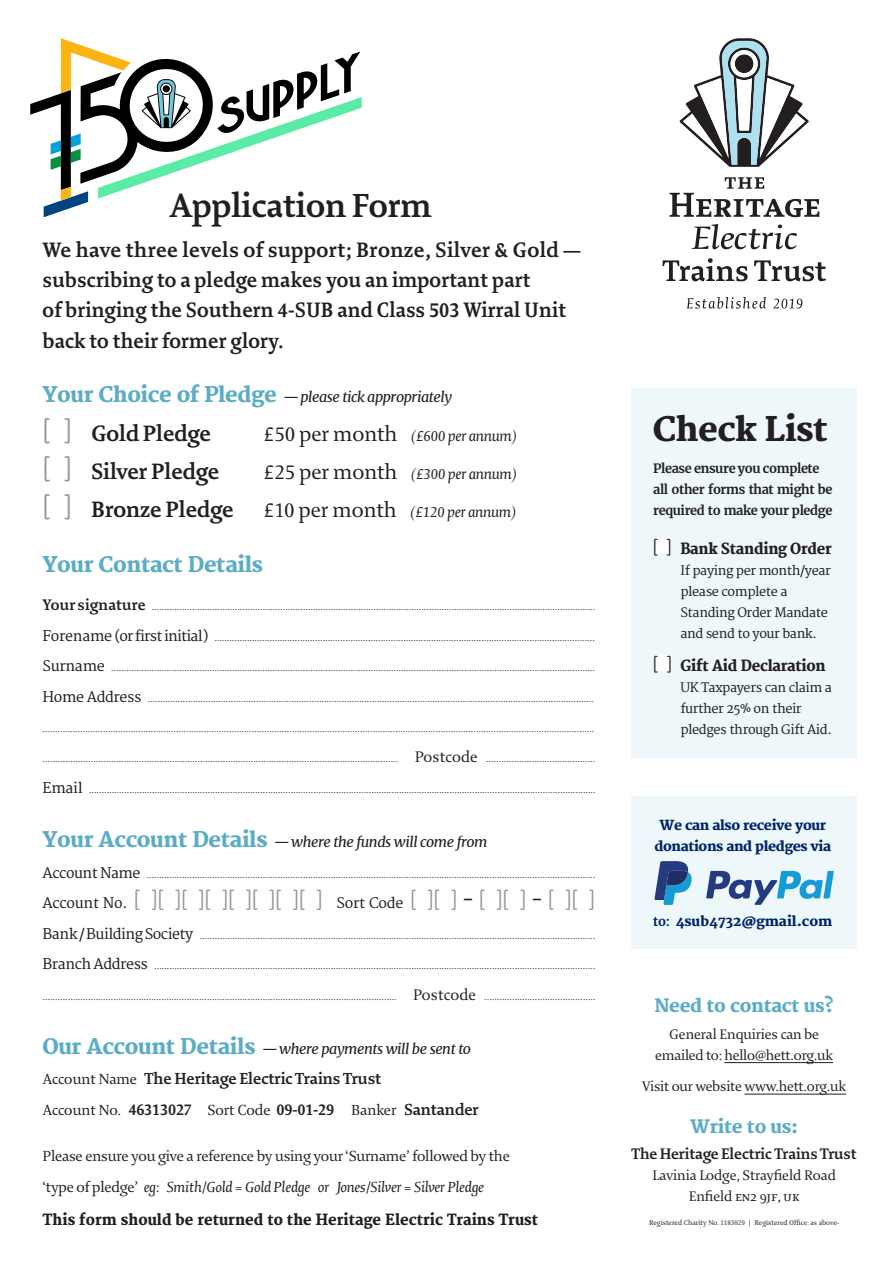
<style>
.page{position:relative;width:893px;height:1263px;background:#fff}
.page>*{position:absolute;margin:0;border:0;box-sizing:border-box;transform-origin:0 0}
.t1{font:700 36px "Enigma";letter-spacing:-.01em;color:#231f20}
.t2{font:800 33px "Merriweather";letter-spacing:-.02em;color:#231f20}
.t3{font:700 24px "Enigma";letter-spacing:-.01em;color:#231f20}
.t4{font:700 22.5px/30.5px "Enigma";color:#231f20}
.t5{font:21.75px "Merriweather";color:#939598;scale:.85 1}
.t6{font:800 21px "Merriweather";letter-spacing:-.02em;color:#5cacc6}
.t7{font:800 18px "Merriweather";letter-spacing:-.02em;color:#5cacc6}
.t8{font:700 17.25px "Enigma";letter-spacing:-.01em;color:#231f20}
.t9{font:italic 16.5px "Enigma";letter-spacing:-.01em;color:#231f20}
.t10{font:700 16.5px "Enigma";letter-spacing:-.01em;color:#231f20}
.t11{font:15.75px "Enigma";letter-spacing:-.02em;color:#231f20}
.t12{font:italic 15.75px "Enigma";letter-spacing:-.01em;color:#231f20}
.t13{font:15px "Enigma";letter-spacing:-.02em;color:#231f20}
.t14{font:800 15px "Merriweather";color:#231f20;scale:.95 1}
.t15{font:800 15px "Merriweather";letter-spacing:-.02em;color:#231f20;scale:.95 1}
.t16{font:italic 14.25px "Merriweather";letter-spacing:-.03em;color:#231f20}
.t17{font:800 13.5px/21px "Merriweather";letter-spacing:-.03em;color:#002369;text-align:center}
.t18{font:800 13.5px "Merriweather";letter-spacing:-.005em;color:#002369}
.t19{font:12.75px "Merriweather";letter-spacing:-.03em;color:#231f20}
.t20{font:700 12.75px "Merriweather";letter-spacing:-.03em;color:#231f20}
.t21{font:10.5px "Enigma";color:#231f20}
.t22{font:7.5px "Enigma";color:#231f20}
.s1{font-family:"Enigma SC"}
.s2{font-weight:800;font-style:normal;font-size:21px;color:#5cacc6}
.s3{font-family:"Merriweather";font-weight:400;font-size:27px;color:#939598}
.s4{font-style:normal;font-size:22.5px}
.s5{font-family:"Enigma SC";font-style:normal;font-size:22.5px}
.s6{font-weight:400;font-size:22.5px}
.s7{font-family:"Enigma SC";font-weight:400;font-size:22.5px}
.s8{font-weight:400;font-style:italic;font-size:16.5px}
.s9{font-family:"Enigma SC";font-weight:400;font-style:italic;font-size:16.5px}
.s10{font-weight:700;font-size:16.5px}
.s11{font-family:"Merriweather";font-size:14.25px}
.s12{font-size:16.5px}
.s13{font-size:14.25px;color:#231f20}
.s14{color:#231f20}
.s15{font-weight:400;font-size:15.75px}
.s16{font-family:"Enigma SC";font-weight:700;font-size:17.25px}
.s17{font-weight:700;font-size:17.25px}
.s18{font-style:normal}
.s19{font-weight:400;font-size:18px}
.s20{font-weight:700;font-size:12.75px}
</style>
<div class="page">
<svg style="left:679px;top:38px;width:130px;height:129px"></svg>
<svg style="left:669px;top:177px;width:150px;height:40px"></svg>
<svg style="left:692px;top:224px;width:105px;height:25px"></svg>
<svg style="left:662px;top:258px;width:86px;height:23px"></svg>
<svg style="left:754px;top:260px;width:72px;height:21px"></svg>
<svg style="left:686px;top:297px;width:80px;height:12px"></svg>
<svg style="left:773px;top:299px;width:29px;height:10px"></svg>
<hr style="left:724px;top:1062px;width:109px;height:1px;background:#231f20">
<hr style="left:744px;top:1094px;width:102px;height:1px;background:#231f20">
<div style="left:631px;top:388px;width:226px;height:369px;background:#eef8fb"></div>
<div style="left:654px;top:538px;width:17px;height:15px;background:#fff"></div>
<div style="left:654px;top:656px;width:17px;height:15px;background:#fff"></div>
<svg style="left:30px;top:38px;width:332px;height:179px"></svg>
<div style="left:631px;top:796px;width:226px;height:153px;background:#eef8fb"></div>
<svg style="left:706px;top:871px;width:128px;height:34px"></svg>
<svg style="left:654px;top:861px;width:38px;height:44px"></svg>
<p class="t1" style="left:169px;top:186px;width:264px">Application Form</p>
<p class="t4" style="left:43px;top:235px;width:540px">We have three levels of support; Bronze, Silver &amp; Gold — subscribing to a pledge makes you an important part</p>
<p class="t4" style="left:43px;top:296px;width:525px">of bringing the Southern 4-SUB and Class <span class="s1">503</span> Wirral Unit back to their former glory.</p>
<p class="t16" style="left:43px;top:387px;width:411px"><span class="s2">Your Choice of Pledge</span> — please tick appropriately</p>
<p class="t3" style="left:43px;top:420px;width:170px"><span class="s3">[ ]</span> Gold Pledge</p>
<p class="t9" style="left:264px;top:426px;width:255px"><span class="s4">£</span><span class="s5">50</span> <span class="s4">per month</span> (£<span class="s1">600</span> per annum)</p>
<p class="t3" style="left:43px;top:458px;width:179px"><span class="s3">[ ]</span> Silver Pledge</p>
<p class="t9" style="left:264px;top:465px;width:255px"><span class="s4">£</span><span class="s5">25</span> <span class="s4">per month</span> (£<span class="s1">300</span> per annum)</p>
<p class="t3" style="left:43px;top:496px;width:475px"><span class="s3">[ ]</span> Bronze Pledge <span class="s6">£</span><span class="s7">10</span> <span class="s6">per month</span> <span class="s8">(£</span><span class="s9">120</span> <span class="s8">per annum)</span></p>
<p class="t6" style="left:43px;top:552px;width:222px">Your Contact Details</p>
<p class="t21" style="left:43px;top:601px;width:554px"><span class="s10">Your signature</span> ................................................................................................................................................................................</p>
<p class="t21" style="left:43px;top:632px;width:554px"><span class="s11">Forename (or first initial)</span> .......................................................................................................................................................</p>
<p class="t21" style="left:43px;top:662px;width:554px"><span class="s11">Surname</span> ................................................................................................................................................................................................</p>
<p class="t21" style="left:43px;top:692px;width:553px"><span class="s11">Home Address</span> .................................................................................................................................................................................</p>
<p class="t21" style="left:43px;top:723px;width:553px">...........................................................................................................................................................................................................................</p>
<p class="t21" style="left:43px;top:753px;width:554px">............................................................................................................................................ <span class="s12">Postcode</span> ...........................................</p>
<p class="t21" style="left:43px;top:784px;width:555px"><span class="s11">Email</span> .........................................................................................................................................................................................................</p>
<p class="t16" style="left:43px;top:832px;width:447px"><span class="s2">Your Account Details</span> — where the funds will come from</p>
<p class="t21" style="left:43px;top:869px;width:554px"><span class="s11">Account Name</span> ..................................................................................................................................................................................</p>
<p class="t5" style="left:43px;top:888px;width:652px"><span class="s13">Account No.</span> [ ][ ][ ][ ][ ][ ][ ][ ] <span class="s13">Sort Code</span> [ ][ ] <span class="s14">-</span> [ ][ ] <span class="s14">-</span> [ ][ ]</p>
<p class="t21" style="left:43px;top:930px;width:554px"><span class="s11">Bank / Building Society</span> .............................................................................................................................................................</p>
<p class="t21" style="left:43px;top:960px;width:554px"><span class="s11">Branch Address</span> ...............................................................................................................................................................................</p>
<p class="t21" style="left:43px;top:990px;width:555px">............................................................................................................................................ <span class="s12">Postcode</span> ............................................</p>
<p class="t16" style="left:43px;top:1039px;width:430px"><span class="s2">Our Account Details</span> — where payments will be sent to</p>
<p class="t8" style="left:43px;top:1069px;width:341px"><span class="s15">Account Name</span> The Heritage Electric Trains Trust</p>
<p class="t11" style="left:43px;top:1101px;width:438px">Account No. <span class="s16">46313027</span> Sort Code <span class="s16">09-01-29</span> Banker <span class="s17">Santander</span></p>
<p class="t11" style="left:43px;top:1148px;width:469px">Please ensure you give a reference by using your‘Surname’ followed by the</p>
<p class="t12" style="left:43px;top:1178px;width:443px"><span class="s18">‘type of pledge’</span> eg: Smith/Gold = Gold Pledge or Jones/Silver = Silver Pledge</p>
<p class="t14" style="left:43px;top:1211px;width:523px">This form should be returned to the Heritage Electric Trains Trust</p>
<p class="t2" style="left:653px;top:410px;width:177px">Check List</p>
<p class="t20" style="left:653px;top:459px;width:168px">Please ensure you complete</p>
<p class="t20" style="left:653px;top:480px;width:181px">all other forms that might be</p>
<p class="t20" style="left:653px;top:501px;width:181px">required to make your pledge</p>
<p class="t15" style="left:653px;top:539px;width:190px"><span class="s19">[ ]</span> Bank Standing Order</p>
<p class="t19" style="left:680px;top:563px;width:152px">If paying per month/year</p>
<p class="t19" style="left:680px;top:584px;width:109px">please complete a</p>
<p class="t19" style="left:680px;top:605px;width:149px">Standing Order Mandate</p>
<p class="t19" style="left:680px;top:626px;width:138px">and send to your bank.</p>
<p class="t15" style="left:653px;top:656px;width:184px"><span class="s19">[ ]</span> Gift Aid Declaration</p>
<p class="t19" style="left:680px;top:680px;width:153px">UK Taxpayers can claim a</p>
<p class="t19" style="left:680px;top:701px;width:123px">further 25% on their</p>
<p class="t19" style="left:680px;top:722px;width:153px">pledges through Gift Aid.</p>
<p class="t17" style="left:654px;top:815px;width:178px">We can also receive your donations and pledges via</p>
<p class="t18" style="left:653px;top:913px;width:181px"><span class="s20">to:</span> 4sub4732@gmail.com</p>
<p class="t7" style="left:654px;top:995px;width:181px">Need to contact us?</p>
<p class="t13" style="left:669px;top:1026px;width:151px">General Enquiries can be</p>
<p class="t13" style="left:655px;top:1047px;width:179px">emailed to:hello@hett.org.uk</p>
<p class="t13" style="left:642px;top:1078px;width:205px">Visit our website www.hett.org.uk</p>
<p class="t7" style="left:690px;top:1116px;width:110px">Write to us:</p>
<p class="t10" style="left:631px;top:1145px;width:227px">TheHeritage Electric Trains Trust</p>
<p class="t13" style="left:652px;top:1167px;width:185px">Lavinia Lodge, Strayfield Road</p>
<p class="t13" style="left:689px;top:1188px;width:112px">Enfield <span class="s1">en</span>2 9<span class="s1">jf</span>, <span class="s1">uk</span></p>
<p class="t22" style="left:649px;top:1219px;width:191px">Registered Charity No. <span class="s1">1183029</span> | Registered Office: as above‑</p>
</div>
